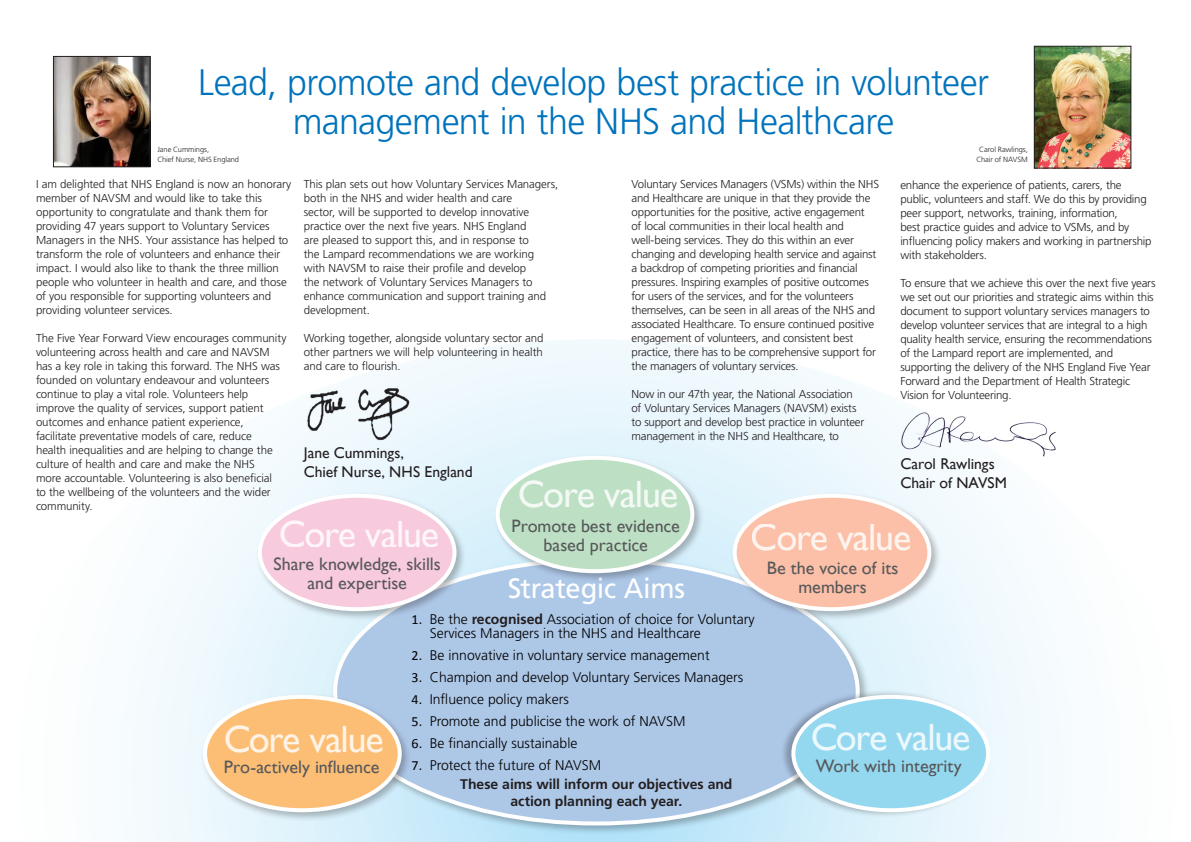
<style>
.page{position:relative;width:1191px;height:842px;background:#fff}
.page>*{position:absolute;margin:0;border:0;box-sizing:border-box;transform-origin:0 0}
.t1{font:37.9px "Gill Sans";letter-spacing:-.03em;color:#fff}
.t2{font:300 36.8px/38.6px "Frutiger";letter-spacing:-.02em;color:#0073bc;text-align:center}
.t3{font:28px "Frutiger";letter-spacing:-.015em;color:#fff}
.t4{font:18px/19px "Gill Sans";color:#57585a;text-align:center}
.t5{font:15.6px "Gill Sans";color:#231f20}
.t6{font:300 14px/14px "Frutiger";color:#000}
.t7{font:700 14px/16.8px "Frutiger";letter-spacing:-.005em;color:#231f20;text-align:center}
.body{font:300 11.5px/14px "Frutiger";letter-spacing:-.015em;color:#231f20}
.body-2{font:300 7.5px/10px "Frutiger";letter-spacing:-.01em;color:#231f20}
.s1{font-family:"Calibri";font-weight:400}
.s2{font-weight:700;color:#231f20}
</style>
<div class="page">
<svg style="left:131px;top:340px;width:931px;height:502px"></svg>
<div style="left:331px;top:556px;width:539px;height:280px;background:#231f20;opacity:.3"></div>
<div style="left:335px;top:560px;width:522px;height:263px;background:#adc7e7;border-radius:50%"></div>
<img style="left:1036px;top:48px;width:93px;height:118px">
<div style="left:1034px;top:46px;width:97px;height:122px;border:1px solid #231f20"></div>
<img style="left:55px;top:58px;width:93px;height:107px">
<div style="left:53px;top:56px;width:97px;height:111px;border:1px solid #231f20"></div>
<div style="left:493px;top:454px;width:211px;height:129px;background:#231f20;opacity:.3"></div>
<div style="left:497px;top:458px;width:195px;height:113px;background:#bde0c4;border-radius:50%"></div>
<div style="left:495px;top:456px;width:199px;height:117px;border:4px solid #fff;border-radius:50%"></div>
<div style="left:730px;top:492px;width:211px;height:129px;background:#231f20;opacity:.3"></div>
<div style="left:734px;top:496px;width:195px;height:113px;background:#fbc0a7;border-radius:50%"></div>
<div style="left:732px;top:494px;width:199px;height:117px;border:4px solid #fff;border-radius:50%"></div>
<div style="left:256px;top:492px;width:210px;height:129px;background:#231f20;opacity:.3"></div>
<div style="left:260px;top:496px;width:194px;height:113px;background:#f8cade;border-radius:50%"></div>
<div style="left:258px;top:494px;width:198px;height:117px;border:4px solid #fff;border-radius:50%"></div>
<div style="left:201px;top:693px;width:211px;height:129px;background:#231f20;opacity:.3"></div>
<div style="left:205px;top:697px;width:195px;height:113px;background:#fcbe75;border-radius:50%"></div>
<div style="left:203px;top:695px;width:199px;height:117px;border:4px solid #fff;border-radius:50%"></div>
<div style="left:780px;top:689px;width:209px;height:129px;background:#231f20;opacity:.3"></div>
<div style="left:793px;top:697px;width:195px;height:113px;background:#94d8ef;border-radius:50%"></div>
<div style="left:791px;top:695px;width:199px;height:117px;border:4px solid #fff;border-radius:50%"></div>
<img style="left:304px;top:380px;width:127px;height:72px">
<img style="left:900px;top:410px;width:159px;height:52px">
<p class="t2" style="left:198px;top:63px;width:792px">Lead, promote and develop best practice in volunteer management in the NHS and Healthcare</p>
<p class="body-2" style="left:157px;top:145px;width:83px">Jane Cummings,<br>Chief Nurse, NHS England</p>
<p class="body-2" style="left:979px;top:145px;width:50px">Carol Rawlings,</p>
<p class="body-2" style="left:976px;top:155px;width:53px">Chair of NAVSM</p>
<p class="body" style="left:36px;top:177px;width:257px">I am delighted that NHS England is now an honorary member of NAVSM and would like to take this opportunity to congratulate and thank them for providing 47 years support to Voluntary Services Managers in the NHS. Your assistance has helped to transform the role of volunteers and enhance their impact. I would also like to thank the three million people who volunteer in health and care, and those of you responsible for supporting volunteers and providing volunteer services.</p>
<p class="body" style="left:36px;top:331px;width:252px">The Five Year Forward View encourages community volunteering across health and care and NAVSM has a key role in taking this forward. The NHS was founded on voluntary endeavour and volunteers continue to play a vital role. Volunteers help improve the quality of services, support patient outcomes and enhance patient experience, facilitate preventative models of care, reduce<br>health inequalities and are helping to change the culture of health and care and make the NHS<br>more accountable. Volunteering is also beneficial<br>to the wellbeing of the volunteers and the wider community.</p>
<p class="body" style="left:304px;top:177px;width:256px">This plan sets out how Voluntary Services Managers, both in the NHS and wider health and care<br>sector, will be supported to develop innovative practice over the next five years. NHS England<br>are pleased to support this, and in response to<br>the Lampard recommendations we are working with NAVSM to raise their profile and develop<br>the network of Voluntary Services Managers to enhance communication and support training and development.</p>
<p class="body" style="left:304px;top:331px;width:241px;text-align:justify">Working together, alongside voluntary sector and other partners we will help volunteering in health and care to flourish.</p>
<p class="body" style="left:631px;top:177px;width:249px">Voluntary Services Managers (VSMs) within the NHS and Healthcare are unique in that they provide the opportunities for the positive, active engagement<br>of local communities in their local health and well-being services. They do this within an ever changing and developing health service and against a backdrop of competing priorities and financial pressures. Inspiring examples of positive outcomes for users of the services, and for the volunteers themselves, can be seen in all areas of the NHS and associated Healthcare. To ensure continued positive engagement of volunteers, and consistent best practice, there has to be comprehensive support for the managers of voluntary services.</p>
<p class="body" style="left:631px;top:387px;width:234px">Now in our 47th year, the National Association of Voluntary Services Managers (NAVSM) exists to support and develop best practice in volunteer management in the NHS and Healthcare, to</p>
<p class="t5" style="left:304px;top:444px;width:102px">Jane Cummings,</p>
<p class="t5" style="left:304px;top:463px;width:170px">Chief Nurse, NHS England</p>
<h1 class="t1" style="left:517px;top:472px;width:162px">Core value</h1>
<p class="body" style="left:900px;top:178px;width:253px">enhance the experience of patients, carers, the public, volunteers and staff. We do this by providing peer support, networks, training, information,<br>best practice guides and advice to VSMs, and by influencing policy makers and working in partnership with stakeholders.</p>
<p class="body" style="left:900px;top:276px;width:257px">To ensure that we achieve this over the next five years we set out our priorities and strategic aims within this document to support voluntary services managers to develop volunteer services that are integral to a high quality health service, ensuring the recommendations of the Lampard report are implemented, and supporting the delivery of the NHS England Five Year Forward and the Department of Health Strategic Vision for Volunteering.</p>
<p class="t5" style="left:900px;top:454px;width:96px">Carol Rawlings</p>
<p class="t5" style="left:900px;top:473px;width:108px">Chair of NAVSM</p>
<h1 class="t1" style="left:279px;top:511px;width:162px">Core value</h1>
<p class="t4" style="left:511px;top:517px;width:170px">Promote best evidence based practice</p>
<h1 class="t1" style="left:750px;top:515px;width:162px">Core value</h1>
<p class="t4" style="left:273px;top:555px;width:169px">Share knowledge, skills and expertise</p>
<p class="t3" style="left:507px;top:572px;width:179px">Strategic Aims</p>
<p class="t6" style="left:430px;top:612px;width:326px;text-indent:-18px"><span class="s1">1.</span> Be the <span class="s2">recognised</span> Association of choice for Voluntary<br>Services Managers in the NHS and Healthcare</p>
<p class="t6" style="left:412px;top:648px;width:299px"><span class="s1">2.</span> Be innovative in voluntary service management</p>
<p class="t6" style="left:412px;top:670px;width:333px"><span class="s1">3.</span> Champion and develop Voluntary Services Managers</p>
<p class="t6" style="left:412px;top:692px;width:159px"><span class="s1">4.</span> Influence policy makers</p>
<p class="t6" style="left:412px;top:714px;width:275px"><span class="s1">5.</span> Promote and publicise the work of NAVSM</p>
<p class="t6" style="left:412px;top:736px;width:167px"><span class="s1">6.</span> Be financially sustainable</p>
<p class="t6" style="left:412px;top:758px;width:191px"><span class="s1">7.</span> Protect the future of NAVSM</p>
<h1 class="t1" style="left:223px;top:717px;width:162px">Core value</h1>
<p class="t4" style="left:224px;top:757px;width:157px">Pro-actively influence</p>
<p class="t7" style="left:460px;top:776px;width:274px">These aims will inform our objectives and action planning each year.</p>
<p class="t4" style="left:767px;top:558px;width:133px">Be the voice of its members</p>
<h1 class="t1" style="left:810px;top:715px;width:162px">Core value</h1>
<p class="t4" style="left:815px;top:756px;width:147px">Work with integrity</p>
</div>
